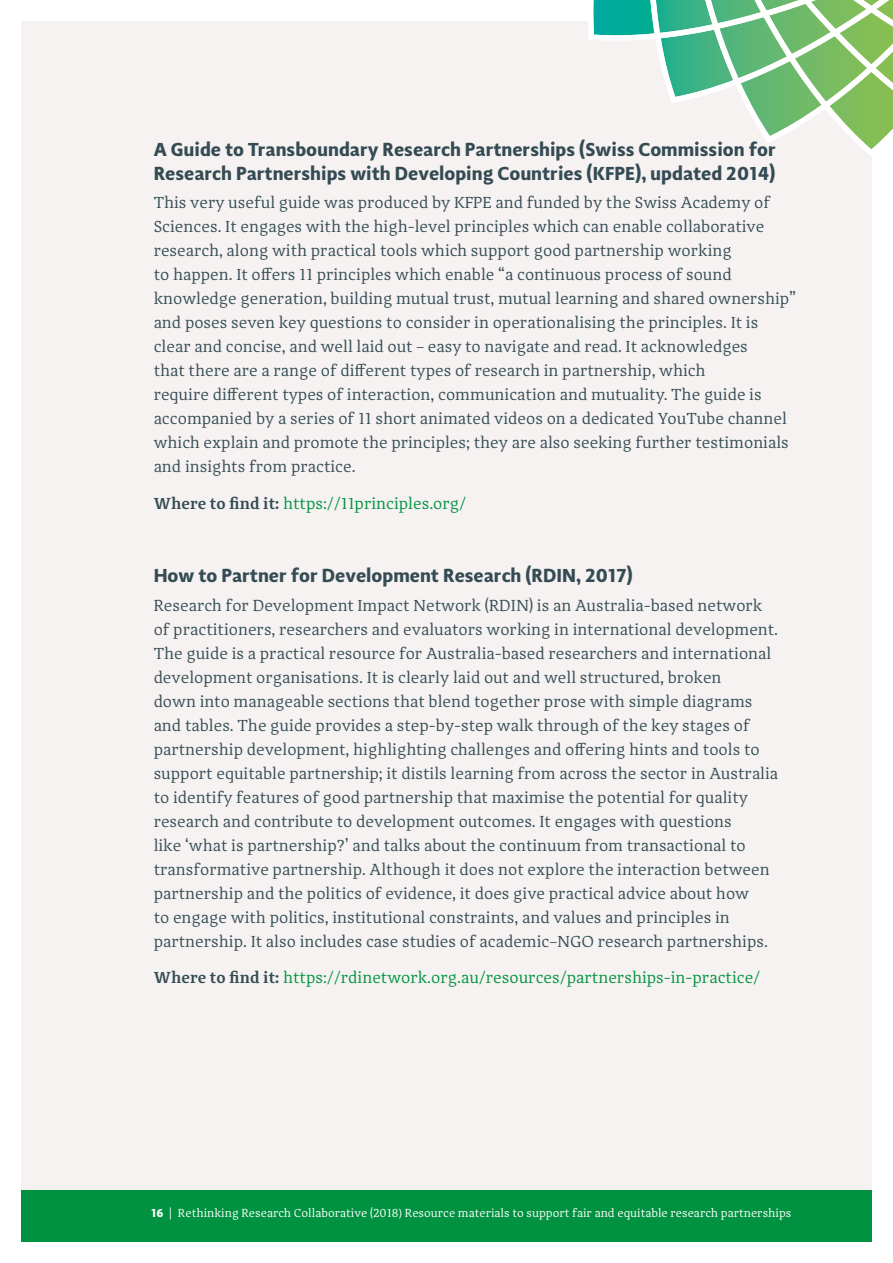
<style>
.page{position:relative;width:893px;height:1263px;background:#fff}
.page>*{position:absolute;margin:0;border:0;box-sizing:border-box;transform-origin:0 0}
.t1{font:700 19.5px/24px "Adagio Sans";color:#354b54}
.t2{font:16.5px/24px "Adagio Serif";color:#354b54}
.t3{font:16.5px "Adagio Serif";color:#009240}
.t4{font:12px "Adagio Serif";color:#fff}
.s1{font-weight:600;color:#354b54}
.s2{font-family:"Adagio Sans";font-weight:700}
.s3{font-family:"Myriad Pro"}
</style>
<div class="page">
<div style="left:21px;top:21px;width:851px;height:1221px;background:#f5f2f1"></div>
<div style="left:21px;top:1191px;width:851px;height:51px;background:#009240"></div>
<svg style="left:588px;top:0;width:305px;height:156px"></svg>
<p class="t1" style="left:154px;top:138px;width:624px">A Guide to Transboundary Research Partnerships (Swiss Commission for<br>Research Partnerships with Developing Countries (KFPE), updated 2014)</p>
<p class="t2" style="left:154px;top:191px;width:644px">This very useful guide was produced by KFPE and funded by the Swiss Academy of Sciences. It engages with the high-level principles which can enable collaborative research, along with practical tools which support good partnership working<br>to happen. It offers 11 principles which enable “a continuous process of sound knowledge generation, building mutual trust, mutual learning and shared ownership” and poses seven key questions to consider in operationalising the principles. It is clear and concise, and well laid out – easy to navigate and read. It acknowledges<br>that there are a range of different types of research in partnership, which<br>require different types of interaction, communication and mutuality. The guide is accompanied by a series of 11 short animated videos on a dedicated YouTube channel which explain and promote the principles; they are also seeking further testimonials and insights from practice.</p>
<p class="t3" style="left:154px;top:493px;width:314px"><span class="s1">Where to find it:</span> https://11principles.org/</p>
<p class="t1" style="left:154px;top:564px;width:480px">How to Partner for Development Research (RDIN, 2017)</p>
<p class="t2" style="left:154px;top:593px;width:626px">Research for Development Impact Network (RDIN) is an Australia-based network of practitioners, researchers and evaluators working in international development.<br>The guide is a practical resource for Australia-based researchers and international development organisations. It is clearly laid out and well structured, broken<br>down into manageable sections that blend together prose with simple diagrams and tables. The guide provides a step-by-step walk through of the key stages of partnership development, highlighting challenges and offering hints and tools to support equitable partnership; it distils learning from across the sector in Australia to identify features of good partnership that maximise the potential for quality research and contribute to development outcomes. It engages with questions<br>like ‘what is partnership?’ and talks about the continuum from transactional to transformative partnership. Although it does not explore the interaction between partnership and the politics of evidence, it does give practical advice about how<br>to engage with politics, institutional constraints, and values and principles in partnership. It also includes case studies of academic–NGO research partnerships.</p>
<p class="t3" style="left:154px;top:967px;width:608px"><span class="s1">Where to find it:</span> https://rdinetwork.org.au/resources/partnerships-in-practice/</p>
<p class="t4" style="left:151px;top:1206px;width:642px"><span class="s2">16</span> | Rethinking Research Collaborative (2018<span class="s3">)</span> Resource materials to support fair and equitable research partnerships</p>
</div>
